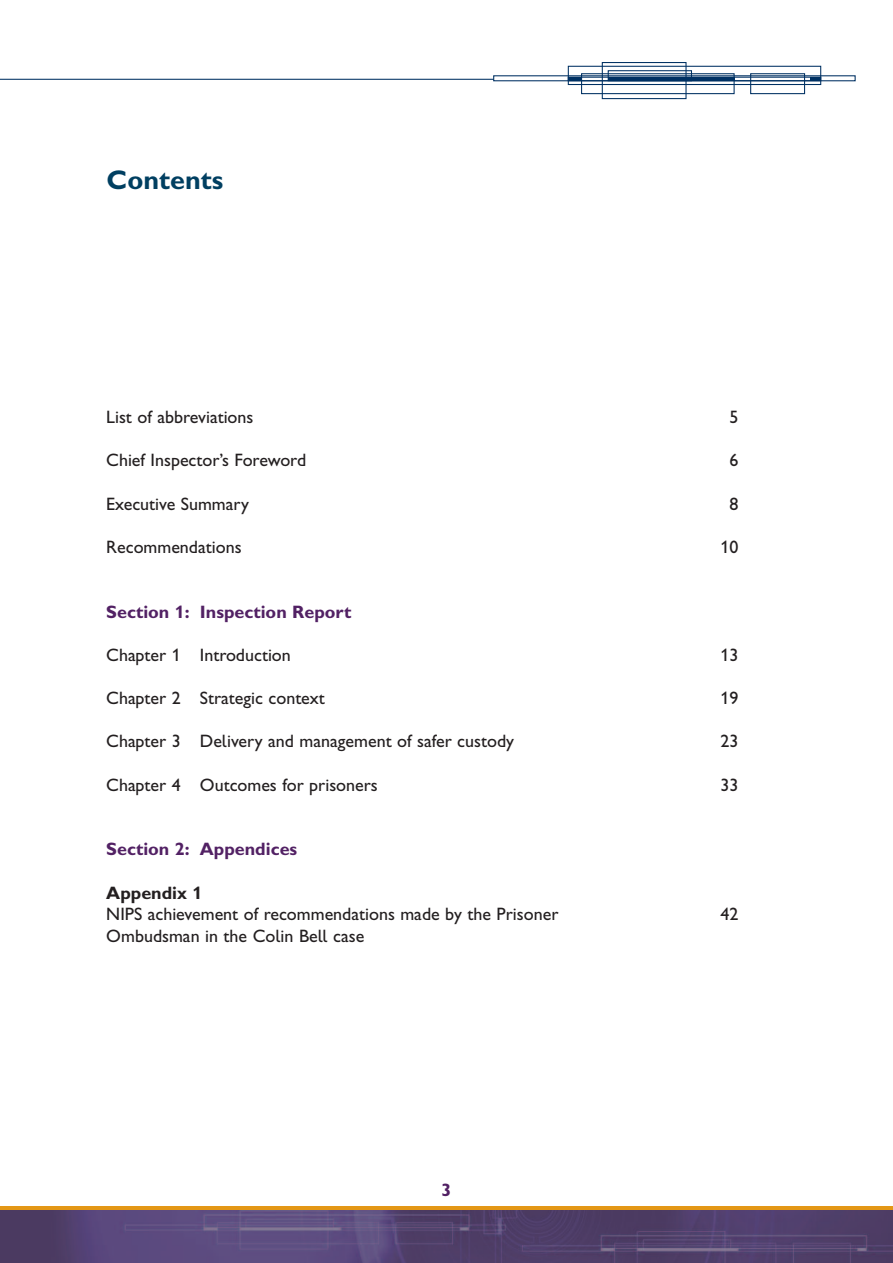
<style>
.page{position:relative;width:893px;height:1263px;background:#fff}
.page>*{position:absolute;margin:0;border:0;box-sizing:border-box;transform-origin:0 0}
.t1{font:27px "Gill Sans Hta Bold Plain";color:#003f61}
.t2{font:18px "Gill Sans Hta";color:#231f20}
.t3{font:18px "Gill Sans Hta Bold Plain";color:#522164}
.t4{font:18px "Gill Sans Hta Bold Plain";color:#231f20}
</style>
<div class="page">
<svg style="left:0;top:1206px;width:893px;height:5px;background:#c68628"></svg>
<img style="left:0;top:1211px;width:893px;height:52px">
<div style="left:602px;top:62px;width:84px;height:37px;border:1px solid #003163"></div>
<div style="left:568px;top:66px;width:253px;height:19px;border:1px solid #003163"></div>
<div style="left:750px;top:73px;width:55px;height:21px;border:1px solid #003163"></div>
<div style="left:581px;top:73px;width:154px;height:21px;border:1px solid #003163"></div>
<div style="left:568px;top:77px;width:253px;height:4px;border:1px solid #003163"></div>
<div style="left:608px;top:70px;width:84px;height:11px;border:1px solid #003163"></div>
<hr style="left:568px;top:77px;width:14px;height:4px;background:#003163">
<hr style="left:608px;top:77px;width:126px;height:4px;background:#003163">
<hr style="left:810px;top:77px;width:11px;height:4px;background:#003163">
<hr style="left:0;top:79px;width:494px;height:1px;background:#003163">
<h1 class="t1" style="left:107px;top:170px;width:118px">Contents</h1>
<p class="t2" style="left:106px;top:411px;width:149px">List of abbreviations</p>
<p class="t2" style="left:730px;top:411px;width:10px">5</p>
<p class="t2" style="left:106px;top:454px;width:201px">Chief Inspector’s Foreword</p>
<p class="t2" style="left:730px;top:454px;width:10px">6</p>
<p class="t2" style="left:106px;top:497px;width:144px">Executive Summary</p>
<p class="t2" style="left:730px;top:497px;width:10px">8</p>
<p class="t2" style="left:106px;top:541px;width:137px">Recommendations</p>
<p class="t2" style="left:721px;top:541px;width:19px">10</p>
<p class="t3" style="left:106px;top:605px;width:247px">Section 1: Inspection Report</p>
<p class="t2" style="left:106px;top:649px;width:186px">Chapter 1 Introduction</p>
<p class="t2" style="left:721px;top:649px;width:19px">13</p>
<p class="t2" style="left:106px;top:692px;width:220px">Chapter 2 Strategic context</p>
<p class="t2" style="left:721px;top:692px;width:19px">19</p>
<p class="t2" style="left:106px;top:735px;width:409px">Chapter 3 Delivery and management of safer custody</p>
<p class="t2" style="left:721px;top:735px;width:19px">23</p>
<p class="t2" style="left:106px;top:778px;width:273px">Chapter 4 Outcomes for prisoners</p>
<p class="t2" style="left:721px;top:778px;width:19px">33</p>
<p class="t3" style="left:106px;top:843px;width:193px">Section 2: Appendices</p>
<p class="t4" style="left:106px;top:886px;width:98px">Appendix 1</p>
<p class="t2" style="left:106px;top:908px;width:454px">NIPS achievement of recommendations made by the Prisoner</p>
<p class="t2" style="left:720px;top:908px;width:19px">42</p>
<p class="t2" style="left:106px;top:929px;width:260px">Ombudsman in the Colin Bell case</p>
<p class="t3" style="left:441px;top:1184px;width:11px">3</p>
</div>
